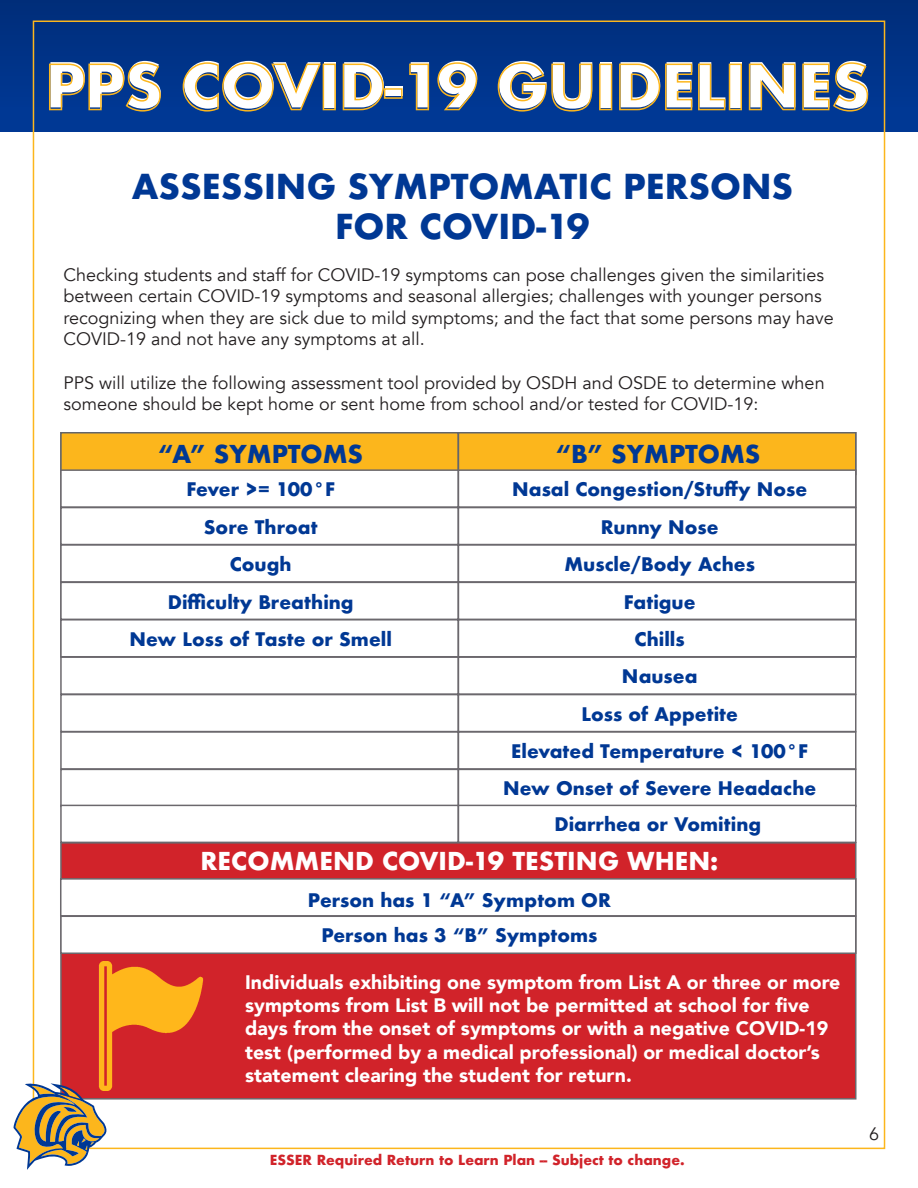
<style>
.page{position:relative;width:918px;height:1188px;background:#fff}
.page>*{position:absolute;margin:0;border:0;box-sizing:border-box;transform-origin:0 0}
.t1{font:700 60px "Futura";letter-spacing:-.02em;color:#fff}
.t2{font:700 33.45px "Futura";color:#003894}
.t3{font:700 24px "Futura";color:#fff}
.t4{font:700 24px "Futura";color:#003894}
.t5{font:900 19.5px/23.4px "Avenir";color:#fff}
.t6{font:700 18.15px "Futura";color:#003894}
.t7{font:18px/21.6px "Avenir";color:#231f20}
.t8{font:700 13.5px "Futura";color:#d1232a}
</style>
<div class="page">
<div style="left:0;top:0;width:918px;height:131px;background:#003894"></div>
<div style="left:0;top:0;width:918px;height:107px;background:#003286"></div>
<div style="left:60px;top:842px;width:796px;height:258px;background:#d1232a;border:2px solid #6b686d"></div>
<div style="left:60px;top:432px;width:399px;height:43px;background:#fcb61c;border:2px solid #63656a"></div>
<div style="left:458px;top:432px;width:398px;height:43px;background:#fcb61c;border:2px solid #63656a"></div>
<div style="left:60px;top:469px;width:399px;height:39px;background:#fff;border:2px solid #6b686d"></div>
<div style="left:458px;top:469px;width:398px;height:39px;background:#fff;border:2px solid #6b686d"></div>
<div style="left:60px;top:507px;width:399px;height:38px;background:#fff;border:2px solid #6b686d"></div>
<div style="left:458px;top:507px;width:398px;height:38px;background:#fff;border:2px solid #6b686d"></div>
<div style="left:60px;top:544px;width:399px;height:39px;background:#fff;border:2px solid #6b686d"></div>
<div style="left:458px;top:544px;width:398px;height:39px;background:#fff;border:2px solid #6b686d"></div>
<div style="left:60px;top:582px;width:399px;height:38px;background:#fff;border:2px solid #6b686d"></div>
<div style="left:458px;top:582px;width:398px;height:38px;background:#fff;border:2px solid #6b686d"></div>
<div style="left:60px;top:619px;width:399px;height:38px;background:#fff;border:2px solid #6b686d"></div>
<div style="left:458px;top:619px;width:398px;height:38px;background:#fff;border:2px solid #6b686d"></div>
<div style="left:60px;top:656px;width:399px;height:39px;background:#fff;border:2px solid #6b686d"></div>
<div style="left:458px;top:656px;width:398px;height:39px;background:#fff;border:2px solid #6b686d"></div>
<div style="left:60px;top:694px;width:399px;height:38px;background:#fff;border:2px solid #6b686d"></div>
<div style="left:458px;top:694px;width:398px;height:38px;background:#fff;border:2px solid #6b686d"></div>
<div style="left:60px;top:731px;width:399px;height:39px;background:#fff;border:2px solid #6b686d"></div>
<div style="left:458px;top:731px;width:398px;height:39px;background:#fff;border:2px solid #6b686d"></div>
<div style="left:60px;top:769px;width:399px;height:38px;background:#fff;border:2px solid #6b686d"></div>
<div style="left:458px;top:769px;width:398px;height:38px;background:#fff;border:2px solid #6b686d"></div>
<div style="left:60px;top:878px;width:796px;height:39px;background:#fff;border:2px solid #6b686d"></div>
<div style="left:60px;top:916px;width:796px;height:38px;background:#fff;border:2px solid #6b686d"></div>
<img style="left:99px;top:962px;width:104px;height:129px">
<svg style="left:14px;top:1083px;width:92px;height:87px"></svg>
<div style="left:60px;top:805px;width:399px;height:38px;background:#fff;border:2px solid #6b686d"></div>
<div style="left:458px;top:805px;width:398px;height:38px;background:#fff;border:2px solid #6b686d"></div>
<p class="t1" style="left:46px;top:41px;width:827px">PPS COVID-19 GUIDELINES</p>
<p class="t2" style="left:132px;top:162px;width:663px">ASSESSING SYMPTOMATIC PERSONS</p>
<p class="t2" style="left:335px;top:202px;width:256px">FOR COVID-19</p>
<p class="t7" style="left:63px;top:264px;width:772px">Checking students and staff for COVID-19 symptoms can pose challenges given the similarities between certain COVID-19 symptoms and seasonal allergies; challenges with younger persons recognizing when they are sick due to mild symptoms; and the fact that some persons may have COVID-19 and not have any symptoms at all.</p>
<p class="t7" style="left:63px;top:372px;width:763px">PPS will utilize the following assessment tool provided by OSDH and OSDE to determine when someone should be kept home or sent home from school and/or tested for COVID-19:</p>
<p class="t4" style="left:158px;top:436px;width:207px">“A” SYMPTOMS</p>
<p class="t4" style="left:555px;top:436px;width:207px">“B” SYMPTOMS</p>
<p class="t6" style="left:186px;top:476px;width:150px">Fever &gt;= 100°F</p>
<p class="t6" style="left:204px;top:514px;width:115px">Sore Throat</p>
<p class="t6" style="left:230px;top:551px;width:63px">Cough</p>
<p class="t6" style="left:168px;top:589px;width:187px">Difficulty Breathing</p>
<p class="t6" style="left:130px;top:626px;width:264px">New Loss of Taste or Smell</p>
<p class="t6" style="left:512px;top:476px;width:297px">Nasal Congestion/Stuffy Nose</p>
<p class="t6" style="left:601px;top:514px;width:119px">Runny Nose</p>
<p class="t6" style="left:564px;top:551px;width:192px">Muscle/Body Aches</p>
<p class="t6" style="left:624px;top:589px;width:73px">Fatigue</p>
<p class="t6" style="left:635px;top:626px;width:52px">Chills</p>
<p class="t6" style="left:622px;top:663px;width:77px">Nausea</p>
<p class="t6" style="left:581px;top:701px;width:158px">Loss of Appetite</p>
<p class="t6" style="left:511px;top:738px;width:298px">Elevated Temperature &lt; 100°F</p>
<p class="t6" style="left:503px;top:775px;width:315px">New Onset of Severe Headache</p>
<p class="t6" style="left:554px;top:811px;width:208px">Diarrhea or Vomiting</p>
<p class="t3" style="left:201px;top:844px;width:519px">RECOMMEND COVID-19 TESTING WHEN:</p>
<p class="t6" style="left:308px;top:887px;width:305px">Person has 1 “A” Symptom OR</p>
<p class="t6" style="left:321px;top:922px;width:278px">Person has 3 “B” Symptoms</p>
<p class="t5" style="left:245px;top:970px;width:597px">Individuals exhibiting one symptom from List A or three or more symptoms from List B will not be permitted at school for five days from the onset of symptoms or with a negative COVID-19 test (performed by a medical professional) or medical doctor’s statement clearing the student for return.</p>
<p class="t8" style="left:270px;top:1150px;width:417px">ESSER Required Return to Learn Plan -- Subject to change.</p>
<p class="t7" style="left:869px;top:1123px;width:12px">6</p>
</div>
